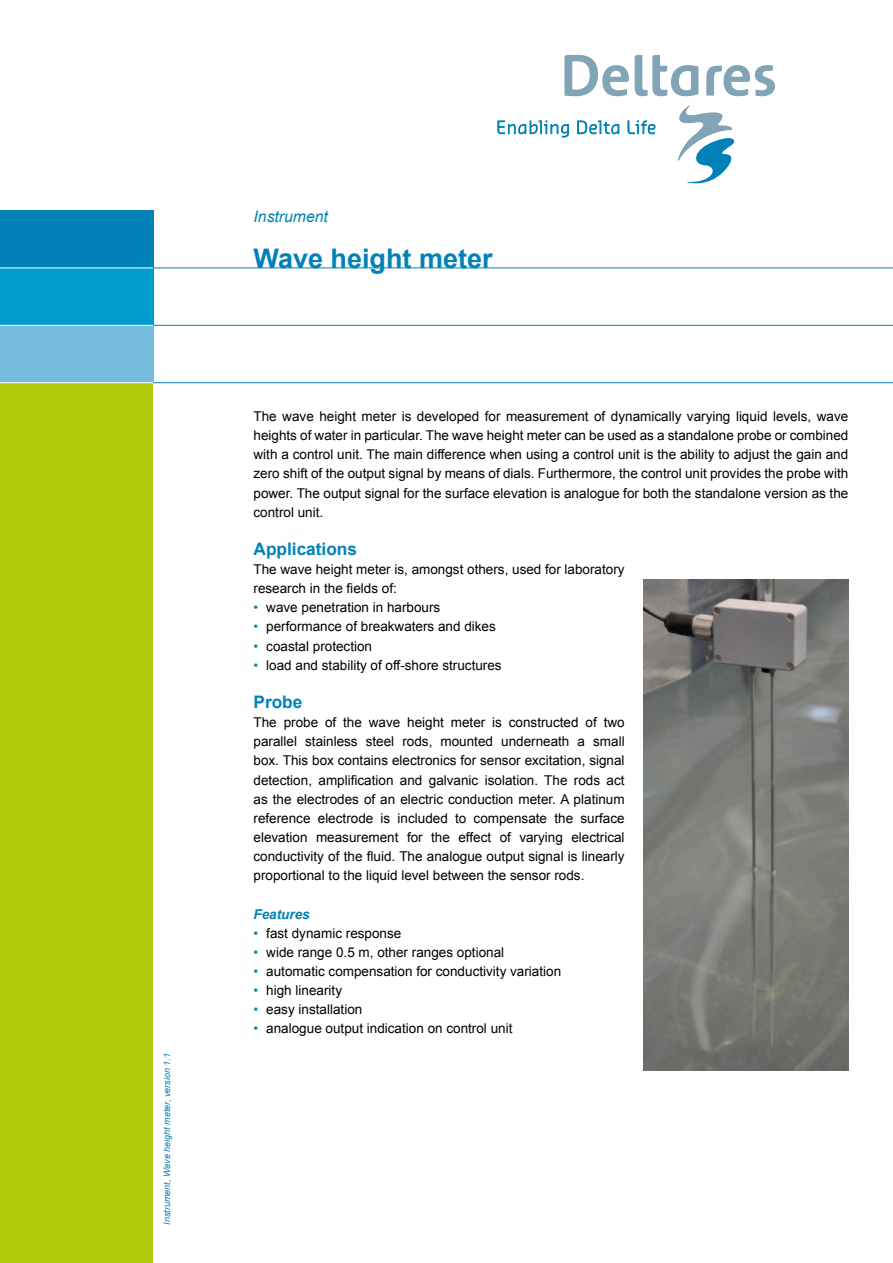
<style>
.page{position:relative;width:893px;height:1263px;background:#fff}
.page>*{position:absolute;margin:0;border:0;box-sizing:border-box;transform-origin:0 0}
.t1{font:700 27px "Arial";color:#0082b8}
.t2{font:700 17.25px "Arial";color:#0082b8}
.t3{font:italic 15.75px "Arial";color:#0082b8}
.t4{font:13.5px/19.2px "Arial";color:#000;text-align:justify}
.t5{font:italic 700 13.5px "Arial";color:#0082b8}
.t6{font:italic 9px "Arial";color:#0082b8}
.s1{color:#0082b8}
</style>
<div class="page">
<img style="left:644px;top:580px;width:204px;height:491px">
<div style="left:0;top:381px;width:153px;height:882px;background:#b0c909"></div>
<div style="left:0;top:210px;width:153px;height:58px;background:#0082b8"></div>
<div style="left:0;top:268px;width:153px;height:57px;background:#009ccb"></div>
<div style="left:0;top:325px;width:153px;height:58px;background:#77bcde"></div>
<hr style="left:153px;top:268px;width:740px;height:1px;background:#0082b8">
<hr style="left:153px;top:325px;width:740px;height:1px;background:#0082b8">
<hr style="left:153px;top:382px;width:740px;height:1px;background:#0082b8">
<hr style="left:0;top:268px;width:153px;height:1px;background:#fff">
<hr style="left:0;top:325px;width:153px;height:1px;background:#fff">
<hr style="left:0;top:382px;width:153px;height:1px;background:#fff">
<svg style="left:497px;top:120px;width:72px;height:18px"></svg>
<svg style="left:577px;top:120px;width:42px;height:14px"></svg>
<svg style="left:628px;top:120px;width:27px;height:14px"></svg>
<svg style="left:564px;top:55px;width:211px;height:41px"></svg>
<svg style="left:678px;top:105px;width:57px;height:79px"></svg>
<p class="t6" style="left:161px;top:1225px;width:173px;rotate:-90deg">Instrument, Wave height meter, version 1.1</p>
<p class="t3" style="left:254px;top:206px;width:76px">Instrument</p>
<h1 class="t1" style="left:254px;top:241px;width:241px">Wave height meter</h1>
<p class="t4" style="left:254px;top:407px;width:596px">The wave height meter is developed for measurement of dynamically varying liquid levels, wave heights of water in particular. The wave height meter can be used as a standalone probe or combined with a control unit. The main difference when using a control unit is the ability to adjust the gain and zero shift of the output signal by means of dials. Furthermore, the control unit provides the probe with power. The output signal for the surface elevation is analogue for both the standalone version as the control unit.</p>
<p class="t2" style="left:254px;top:537px;width:105px">Applications</p>
<p class="t4" style="left:254px;top:560px;width:373px">The wave height meter is, amongst others, used for laboratory research in the fields of:</p>
<p class="t4" style="left:254px;top:598px;width:188px"><span class="s1">•</span> wave penetration in harbours</p>
<p class="t4" style="left:254px;top:617px;width:244px"><span class="s1">•</span> performance of breakwaters and dikes</p>
<p class="t4" style="left:254px;top:636px;width:120px"><span class="s1">•</span> coastal protection</p>
<p class="t4" style="left:254px;top:655px;width:250px"><span class="s1">•</span> load and stability of off-shore structures</p>
<p class="t2" style="left:254px;top:691px;width:50px">Probe</p>
<p class="t4" style="left:254px;top:713px;width:373px">The probe of the wave height meter is constructed of two parallel stainless steel rods, mounted underneath a small box. This box contains electronics for sensor excitation, signal detection, amplification and galvanic isolation. The rods act as the electrodes of an electric conduction meter. A platinum reference electrode is included to compensate the surface elevation measurement for the effect of varying electrical conductivity of the fluid. The analogue output signal is linearly proportional to the liquid level between the sensor rods.</p>
<p class="t5" style="left:254px;top:905px;width:58px">Features</p>
<p class="t4" style="left:254px;top:923px;width:149px"><span class="s1">•</span> fast dynamic response</p>
<p class="t4" style="left:254px;top:942px;width:252px"><span class="s1">•</span> wide range 0.5 m, other ranges optional</p>
<p class="t4" style="left:254px;top:962px;width:309px"><span class="s1">•</span> automatic compensation for conductivity variation</p>
<p class="t4" style="left:254px;top:981px;width:90px"><span class="s1">•</span> high linearity</p>
<p class="t4" style="left:254px;top:1000px;width:110px"><span class="s1">•</span> easy installation</p>
<p class="t4" style="left:254px;top:1019px;width:260px"><span class="s1">•</span> analogue output indication on control unit</p>
</div>
